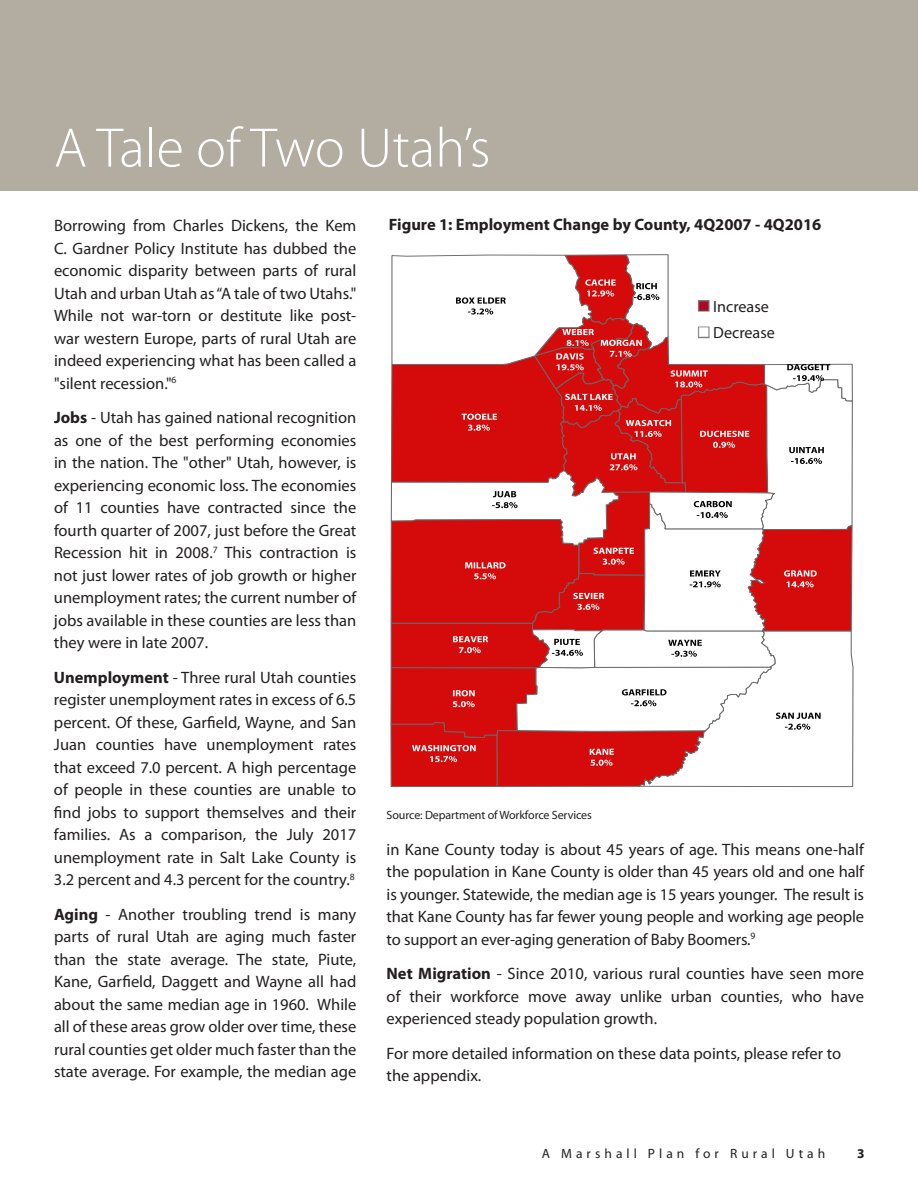
<style>
.page{position:relative;width:918px;height:1188px;background:#fff}
.page>*{position:absolute;margin:0;border:0;box-sizing:border-box;transform-origin:0 0}
.t1{font:300 56.1px "Myriad Pro";color:#fff}
.t2{font:16.5px/22.5px "Myriad Pro";color:#231f20;text-align:justify}
.t3{font:700 16.5px "Myriad Pro";color:#231f20}
.t4{font:16.2px "Myriad Pro";color:#231f20}
.t5{font:13.5px "Myriad Pro";letter-spacing:.3em;color:#231f20}
.t6{font:700 13.5px "Myriad Pro";color:#231f20}
.t7{font:12px "Myriad Pro";letter-spacing:-.01em;color:#231f20}
.s1{font-weight:700}
.s2{color:#ab0b26}
.s3{color:#fff}
</style>
<div class="page">
<div style="left:0;top:0;width:918px;height:190px;background:#b2aca1"></div>
<svg style="left:390px;top:254px;width:464px;height:534px"></svg>
<div style="left:698px;top:300px;width:12px;height:12px;border:2px solid #7f7f7f"></div>
<div style="left:698px;top:327px;width:12px;height:11px;border:2px solid #7f7f7f"></div>
<h1 class="t1" style="left:54px;top:114px;width:438px">A Tale of Two Utah’s</h1>
<p class="t2" style="left:54px;top:214px;width:304px">Borrowing from Charles Dickens, the Kem C. Gardner Policy Institute has dubbed the economic disparity between parts of rural Utah and urban Utah as “A tale of two Utahs." While not war-torn or destitute like post&shy;war western Europe, parts of rural Utah are indeed experiencing what has been called a "silent recession."<sup>6</sup></p>
<p class="t2" style="left:54px;top:406px;width:304px"><span class="s1">Jobs</span> - Utah has gained national recognition as one of the best performing economies in the nation. The "other" Utah, however, is experiencing economic loss. The economies of 11 counties have contracted since the fourth quarter of 2007, just before the Great Recession hit in 2008.<sup>7</sup> This contraction is not just lower rates of job growth or higher unemployment rates; the current number of jobs available in these counties are less than they were in late 2007.</p>
<p class="t2" style="left:54px;top:666px;width:304px"><span class="s1">Unemployment</span> - Three rural Utah counties register unemployment rates in excess of 6.5 percent. Of these, Garfield, Wayne, and San Juan counties have unemployment rates that exceed 7.0 percent. A high percentage of people in these counties are unable to find jobs to support themselves and their families. As a comparison, the July 2017 unemployment rate in Salt Lake County is 3.2 percent and 4.3 percent for the country.<sup>8</sup></p>
<p class="t2" style="left:54px;top:903px;width:304px"><span class="s1">Aging</span> - Another troubling trend is many parts of rural Utah are aging much faster than the state average. The state, Piute, Kane, Garfield, Daggett and Wayne all had about the same median age in 1960. While all of these areas grow older over time, these rural counties get older much faster than the state average. For example, the median age</p>
<p class="t3" style="left:389px;top:213px;width:434px">Figure 1: Employment Change by County, 4Q2007 - 4Q2016</p>
<p class="t4" style="left:698px;top:296px;width:73px"><span class="s2">■</span> Increase</p>
<p class="t4" style="left:698px;top:323px;width:79px"><span class="s3">■</span> Decrease</p>
<p class="t7" style="left:387px;top:808px;width:207px">Source: Department of Workforce Services</p>
<p class="t2" style="left:387px;top:838px;width:479px">in Kane County today is about 45 years of age. This means one-half the population in Kane County is older than 45 years old and one half is younger. Statewide, the median age is 15 years younger. The result is that Kane County has far fewer young people and working age people to support an ever-aging generation of Baby Boomers.<sup>9</sup></p>
<p class="t2" style="left:387px;top:962px;width:479px"><span class="s1">Net Migration</span> - Since 2010, various rural counties have seen more of their workforce move away unlike urban counties, who have experienced steady population growth.</p>
<p class="t2" style="left:387px;top:1042px;width:456px">For more detailed information on these data points, please refer to the appendix.</p>
<p class="t5" style="left:542px;top:1145px;width:285px">A Marshall Plan for Rural Utah</p>
<p class="t6" style="left:857px;top:1144px;width:9px">3</p>
</div>
